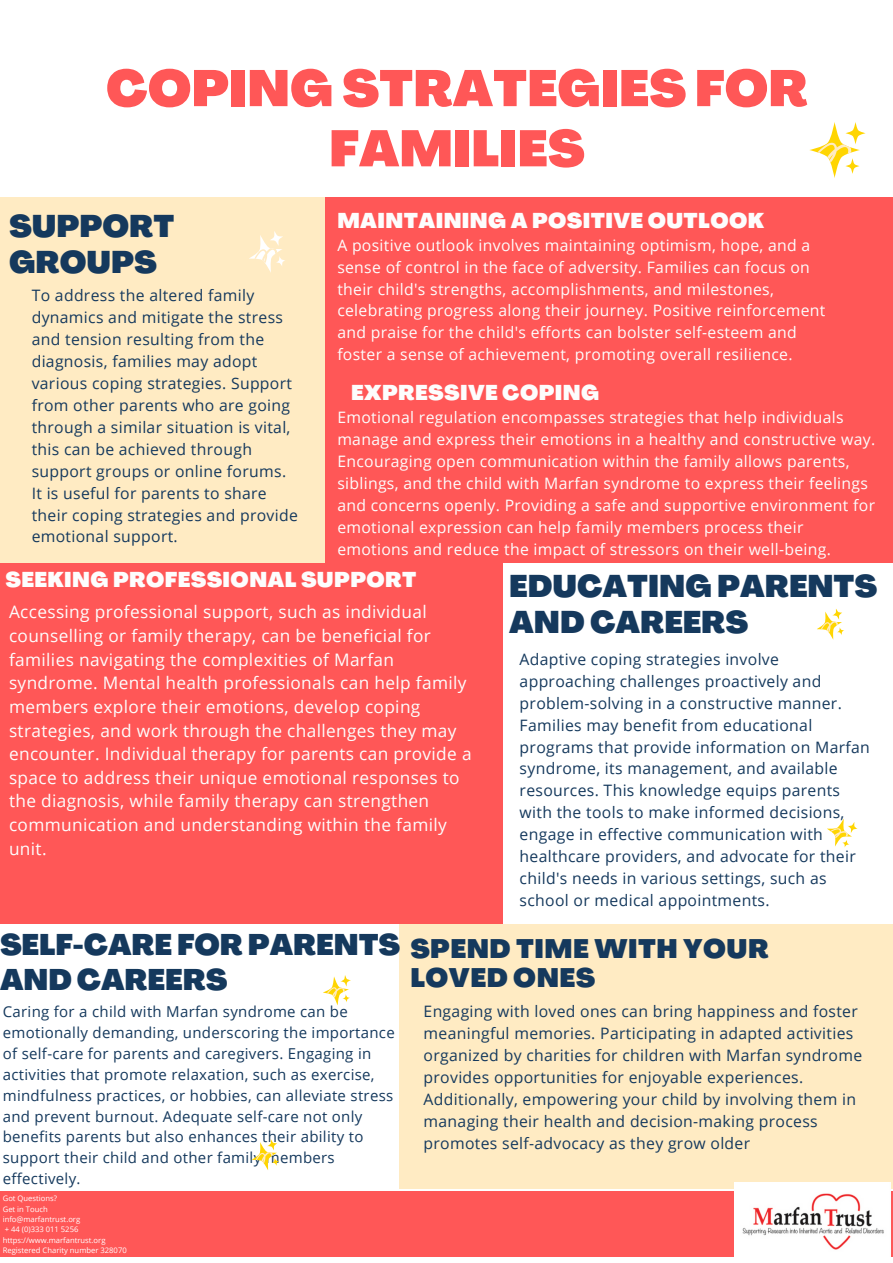
<style>
.page{position:relative;width:893px;height:1263px;background:#fff}
.page>*{position:absolute;margin:0;border:0;box-sizing:border-box;transform-origin:0 0}
.t1{font:900 50.25px/60.2px "Agrandir";color:#ff5757;text-align:center}
.t2{font:900 30.75px/36.6px "Agrandir";color:#15395d}
.t3{font:900 29.25px/34.9px "Agrandir";color:#15395d}
.t4{font:900 26.25px/28.7px "Agrandir";letter-spacing:.02em;color:#15395d}
.t5{font:900 21px "Agrandir";letter-spacing:.02em;color:#fdfdfd}
.t6{font:17.25px/23.6px "Open Sans";letter-spacing:.02em;color:#fdfdfd}
.t7{font:15.75px/21.9px "Open Sans";letter-spacing:.02em;color:#15395d}
.t8{font:15.75px/21.9px "Open Sans";letter-spacing:.02em;color:#fdfdfd}
.t9{font:15px/20.9px "Open Sans";letter-spacing:.02em;color:#15395d}
.t10{font:7.65px/10.3px "Open Sans";color:#fff}
</style>
<div class="page">
<div style="left:0;top:559px;width:502px;height:365px;background:#ff5757"></div>
<div style="left:0;top:197px;width:337px;height:365px;background:#ffebc3"></div>
<div style="left:325px;top:197px;width:568px;height:365px;background:#ff5757"></div>
<div style="left:399px;top:924px;width:494px;height:265px;background:#ffebc3"></div>
<svg style="left:809px;top:122px;width:56px;height:56px"></svg>
<div style="left:0;top:1191px;width:893px;height:66px;background:#ff5757"></div>
<svg style="left:817px;top:609px;width:27px;height:31px"></svg>
<svg style="left:249px;top:231px;width:36px;height:42px"></svg>
<svg style="left:827px;top:819px;width:30px;height:28px"></svg>
<svg style="left:251px;top:1139px;width:28px;height:31px"></svg>
<svg style="left:323px;top:975px;width:28px;height:31px"></svg>
<img style="left:734px;top:1182px;width:156px;height:75px">
<h1 class="t1" style="left:106px;top:63px;width:703px">COPING STRATEGIES FOR<br>FAMILIES</h1>
<h2 class="t2" style="left:9px;top:211px;width:167px">SUPPORT<br>GROUPS</h2>
<p class="t7" style="left:32px;top:284px;width:268px">To address the altered family dynamics and mitigate the stress and tension resulting from the diagnosis, families may adopt various coping strategies. Support from other parents who are going through a similar situation is vital, this can be achieved through support groups or online forums.<br>It is useful for parents to share their coping strategies and provide emotional support.</p>
<h3 class="t5" style="left:337px;top:212px;width:428px">MAINTAINING A POSITIVE OUTLOOK</h3>
<p class="t8" style="left:337px;top:234px;width:489px">A positive outlook involves maintaining optimism, hope, and a sense of control in the face of adversity. Families can focus on their child's strengths, accomplishments, and milestones, celebrating progress along their journey. Positive reinforcement and praise for the child's efforts can bolster self-esteem and foster a sense of achievement, promoting overall resilience.</p>
<h3 class="t5" style="left:351px;top:384px;width:250px">EXPRESSIVE COPING</h3>
<p class="t8" style="left:337px;top:406px;width:539px">Emotional regulation encompasses strategies that help individuals manage and express their emotions in a healthy and constructive way.<br>Encouraging open communication within the family allows parents, siblings, and the child with Marfan syndrome to express their feelings and concerns openly. Providing a safe and supportive environment for emotional expression can help family members process their emotions and reduce the impact of stressors on their well-being.</p>
<h3 class="t5" style="left:5px;top:571px;width:412px">SEEKING PROFESSIONAL SUPPORT</h3>
<p class="t6" style="left:9px;top:600px;width:464px">Accessing professional support, such as individual counselling or family therapy, can be beneficial for families navigating the complexities of Marfan syndrome. Mental health professionals can help family members explore their emotions, develop coping strategies, and work through the challenges they may encounter. Individual therapy for parents can provide a space to address their unique emotional responses to the diagnosis, while family therapy can strengthen communication and understanding within the family unit.</p>
<h2 class="t2" style="left:509px;top:570px;width:369px">EDUCATING PARENTS<br>AND CAREERS</h2>
<p class="t7" style="left:519px;top:648px;width:352px">Adaptive coping strategies involve approaching challenges proactively and problem-solving in a constructive manner.<br>Families may benefit from educational programs that provide information on Marfan syndrome, its management, and available resources. This knowledge equips parents with the tools to make informed decisions, engage in effective communication with healthcare providers, and advocate for their child's needs in various settings, such as school or medical appointments.</p>
<h3 class="t3" style="left:0;top:930px;width:402px">SELF-CARE FOR PARENTS<br>AND CAREERS</h3>
<p class="t9" style="left:3px;top:1001px;width:393px">Caring for a child with Marfan syndrome can be emotionally demanding, underscoring the importance of self-care for parents and caregivers. Engaging in activities that promote relaxation, such as exercise, mindfulness practices, or hobbies, can alleviate stress and prevent burnout. Adequate self-care not only benefits parents but also enhances their ability to support their child and other family members effectively.</p>
<p class="t10" style="left:3px;top:1193px;width:125px">Got Questions?<br>Get in Touch info@marfantrust.org<br>+ 44 (0)333 011 5256 https://www.marfantrust.org<br>Registered Charity number 328070</p>
<h3 class="t4" style="left:410px;top:937px;width:360px">SPEND TIME WITH YOUR<br>LOVED ONES</h3>
<p class="t7" style="left:423px;top:1000px;width:440px">Engaging with loved ones can bring happiness and foster meaningful memories. Participating in adapted activities organized by charities for children with Marfan syndrome provides opportunities for enjoyable experiences.<br>Additionally, empowering your child by involving them in managing their health and decision-making process promotes self-advocacy as they grow older</p>
</div>
